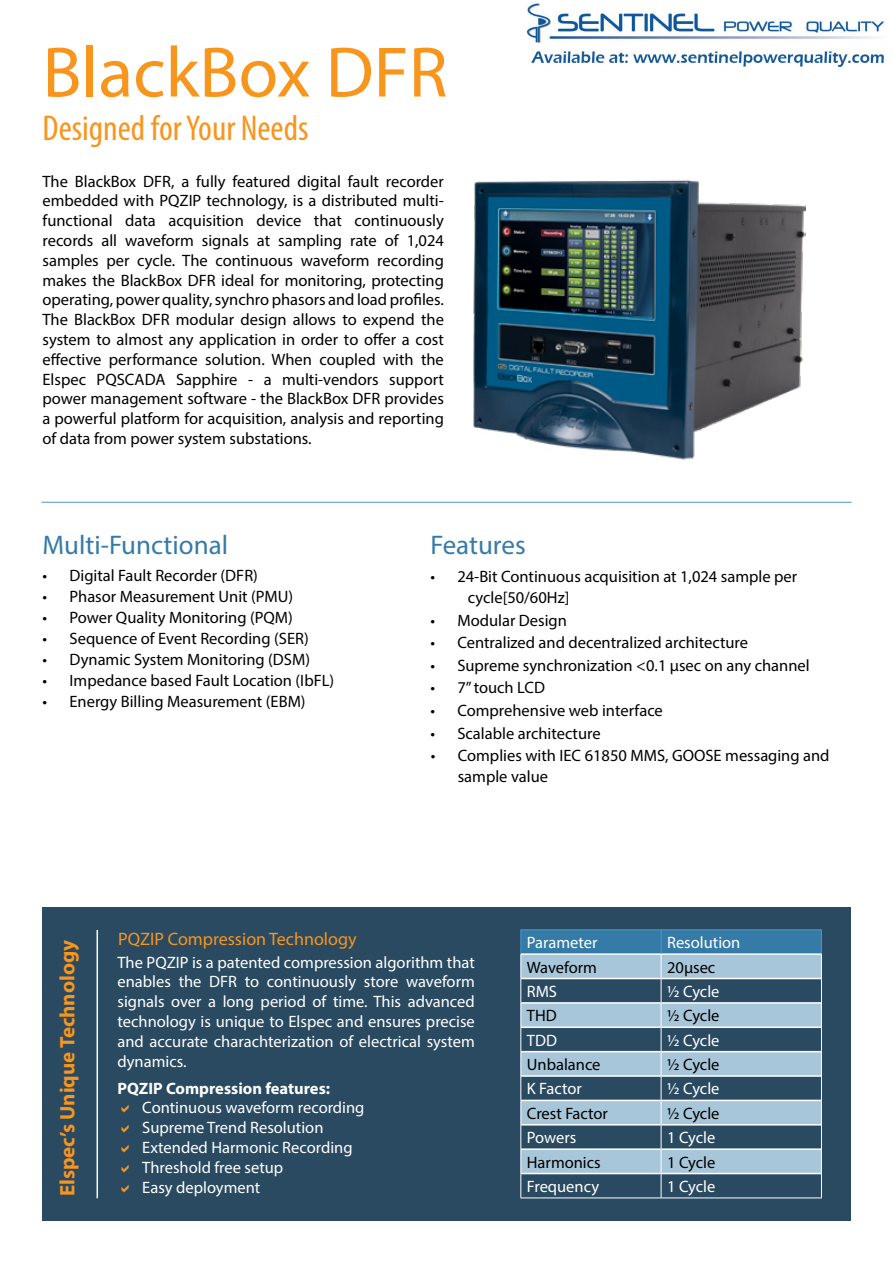
<style>
.page{position:relative;width:893px;height:1263px;background:#fff}
.page>*{position:absolute;margin:0;border:0;box-sizing:border-box;transform-origin:0 0}
.t1{font:72px "Myriad Pro";color:#f8951d}
.t2{font:condensed 36px "Myriad Pro";color:#f8951d}
.t3{font:27px "Myriad Pro";color:#357ba8}
.t4{font:700 21px "Myriad Pro";color:#f8951d}
.t5{font:18px "Myriad Pro";color:#f8951d}
.t6{font:16.5px/19.8px "Myriad Pro";color:#000}
.t7{font:16.5px/19.8px "Myriad Pro";color:#fff;text-align:justify}
.t8{font:700 16.5px "Myriad Pro";color:#fff}
</style>
<div class="page">
<div style="left:43px;top:907px;width:808px;height:314px;background:#2a4a61"></div>
<hr style="left:41px;top:502px;width:810px;height:1px;background:#4f95c7">
<img style="left:473px;top:180px;width:333px;height:280px">
<hr style="left:97px;top:930px;width:1px;height:268px;background:#fff">
<hr style="left:520px;top:929px;width:141px;height:1px;background:#4f95c7">
<hr style="left:661px;top:929px;width:161px;height:1px;background:#4f95c7">
<svg style="left:520px;top:930px;width:302px;height:267px"></svg>
<hr style="left:520px;top:1197px;width:141px;height:1px;background:#fff">
<hr style="left:661px;top:1197px;width:161px;height:1px;background:#fff">
<img style="left:528px;top:3px;width:358px;height:64px">
<h1 class="t1" style="left:43px;top:28px;width:406px">BlackBox DFR</h1>
<h2 class="t2" style="left:43px;top:106px;width:267px">Designed for Your Needs</h2>
<p class="t6" style="left:43px;top:171px;width:403px;text-align:justify">The BlackBox DFR, a fully featured digital fault recorder embedded with PQZIP technology, is a distributed multi&shy;functional data acquisition device that continuously records all waveform signals at sampling rate of 1,024 samples per cycle. The continuous waveform recording makes the BlackBox DFR ideal for monitoring, protecting operating, power quality, synchro phasors and load profiles.<br>The BlackBox DFR modular design allows to expend the system to almost any application in order to offer a cost effective performance solution. When coupled with the Elspec PQSCADA Sapphire - a multi-vendors support power management software - the BlackBox DFR provides a powerful platform for acquisition, analysis and reporting of data from power system substations.</p>
<h3 class="t3" style="left:43px;top:528px;width:187px">Multi-Functional</h3>
<p class="t6" style="left:43px;top:565px;width:217px">• Digital Fault Recorder (DFR)</p>
<p class="t6" style="left:43px;top:586px;width:252px">• Phasor Measurement Unit (PMU)</p>
<p class="t6" style="left:43px;top:607px;width:252px">• Power Quality Monitoring (PQM)</p>
<p class="t6" style="left:43px;top:628px;width:268px">• Sequence of Event Recording (SER)</p>
<p class="t6" style="left:43px;top:649px;width:269px">• Dynamic System Monitoring (DSM)</p>
<p class="t6" style="left:43px;top:670px;width:293px">• Impedance based Fault Location (IbFL)</p>
<p class="t6" style="left:43px;top:691px;width:265px">• Energy Billing Measurement (EBM)</p>
<h3 class="t3" style="left:430px;top:528px;width:97px">Features</h3>
<p class="t6" style="left:468px;top:566px;width:331px;line-height:21px;text-indent:-37px">• 24-Bit Continuous acquisition at 1,024 sample per cycle[50/60Hz]</p>
<p class="t6" style="left:430px;top:610px;width:138px">• Modular Design</p>
<p class="t6" style="left:430px;top:633px;width:319px">• Centralized and decentralized architecture</p>
<p class="t6" style="left:430px;top:655px;width:381px">• Supreme synchronization &lt;0.1 µsec on any channel</p>
<p class="t6" style="left:430px;top:678px;width:116px">• 7” touch LCD</p>
<p class="t6" style="left:430px;top:700px;width:234px">• Comprehensive web interface</p>
<p class="t6" style="left:430px;top:723px;width:172px">• Scalable architecture</p>
<p class="t6" style="left:458px;top:745px;width:373px;line-height:21px;text-indent:-27px">• Complies with IEC 61850 MMS, GOOSE messaging and sample value</p>
<p class="t4" style="left:54px;top:1196px;width:258px;rotate:-90deg">Elspec’s Unique Technology</p>
<p class="t5" style="left:118px;top:928px;width:240px">PQZIP Compression Technology</p>
<p class="t7" style="left:527px;top:932px;width:72px">Parameter</p>
<p class="t7" style="left:667px;top:932px;width:75px">Resolution</p>
<p class="t6" style="left:527px;top:957px;width:72px">Waveform</p>
<p class="t6" style="left:667px;top:957px;width:50px">20μsec</p>
<p class="t7" style="left:527px;top:981px;width:32px">RMS</p>
<p class="t7" style="left:667px;top:981px;width:54px">½ Cycle</p>
<p class="t6" style="left:527px;top:1005px;width:31px">THD</p>
<p class="t6" style="left:667px;top:1005px;width:54px">½ Cycle</p>
<p class="t7" style="left:527px;top:1030px;width:32px">TDD</p>
<p class="t7" style="left:667px;top:1030px;width:54px">½ Cycle</p>
<p class="t6" style="left:527px;top:1054px;width:75px">Unbalance</p>
<p class="t6" style="left:667px;top:1054px;width:54px">½ Cycle</p>
<p class="t7" style="left:527px;top:1079px;width:57px">K Factor</p>
<p class="t7" style="left:667px;top:1079px;width:54px">½ Cycle</p>
<p class="t6" style="left:527px;top:1103px;width:83px">Crest Factor</p>
<p class="t6" style="left:667px;top:1103px;width:54px">½ Cycle</p>
<p class="t7" style="left:527px;top:1127px;width:51px">Powers</p>
<p class="t7" style="left:667px;top:1127px;width:50px">1 Cycle</p>
<p class="t6" style="left:527px;top:1152px;width:75px">Harmonics</p>
<p class="t6" style="left:667px;top:1152px;width:50px">1 Cycle</p>
<p class="t7" style="left:527px;top:1176px;width:74px">Frequency</p>
<p class="t7" style="left:667px;top:1176px;width:50px">1 Cycle</p>
<p class="t7" style="left:118px;top:952px;width:359px">The PQZIP is a patented compression algorithm that enables the DFR to continuously store waveform signals over a long period of time. This advanced technology is unique to Elspec and ensures precise and accurate charachterization of electrical system dynamics.</p>
<p class="t8" style="left:118px;top:1077px;width:214px">PQZIP Compression features:</p>
<p class="t7" style="left:142px;top:1097px;width:224px;text-align:left">Continuous waveform recording<br>Supreme Trend Resolution<br>Extended Harmonic Recording<br>Threshold free setup<br>Easy deployment</p>
</div>
